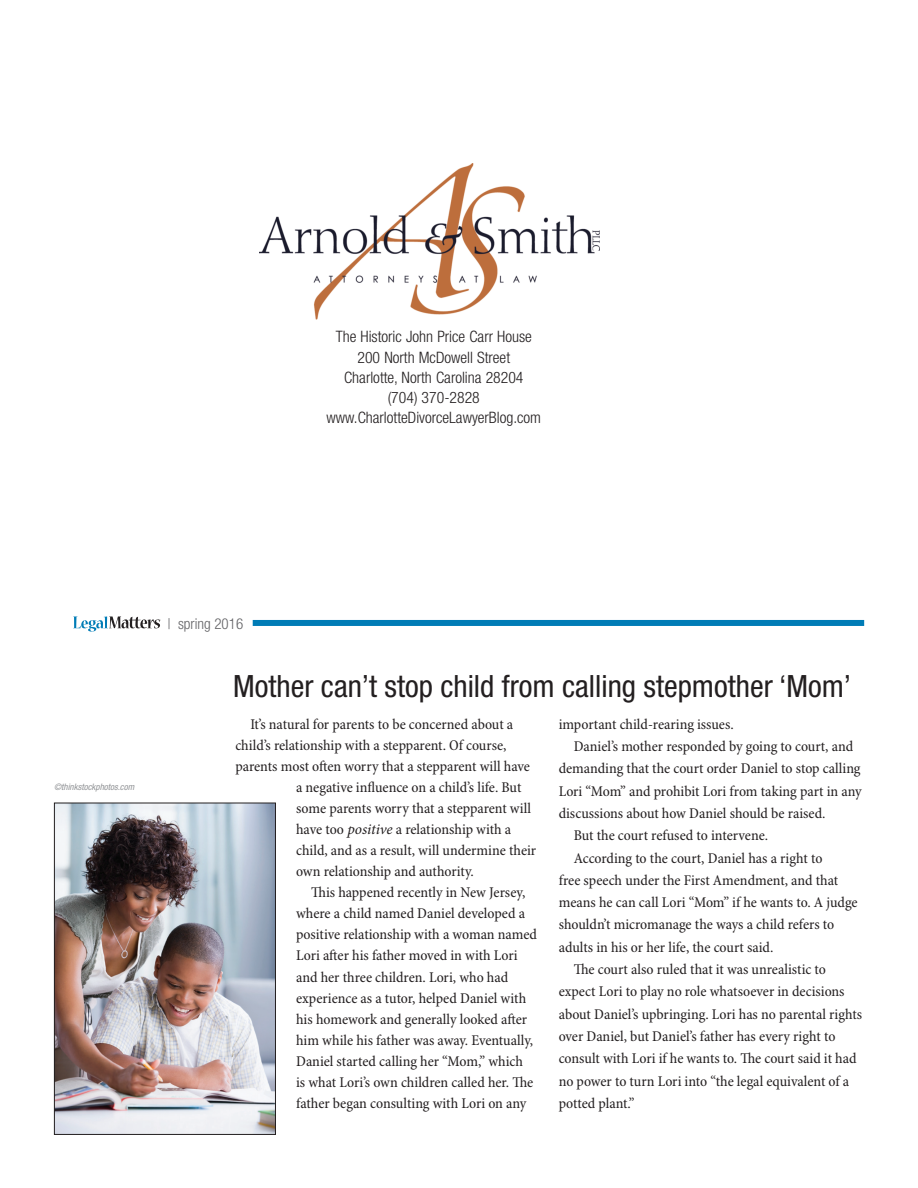
<style>
.page{position:relative;width:918px;height:1188px;background:#fff}
.page>*{position:absolute;margin:0;border:0;box-sizing:border-box;transform-origin:0 0}
.Story_Title_-_small{font:condensed 30.75px "Helvetica Neue";color:#231f20}
.t1{font:300 condensed 16.5px/21.3px "Helvetica Neue";color:#231f20;text-align:center}
.t2{font:300 condensed 15.75px/20.2px "Helvetica Neue";color:#231f20;text-align:center}
.Body_Text{font:condensed 15px/22.4px "Minion Pro";color:#231f20}
.Season_Year_-_Back{font:300 condensed 15px "Helvetica Neue";color:#636366}
.TOC_-_title_BLUE{font:italic condensed 9px "Helvetica Neue";color:#939598}
.s1{font-style:italic;font-stretch:normal}
</style>
<div class="page">
<svg style="left:73px;top:616px;width:88px;height:16px"></svg>
<div style="left:253px;top:620px;width:611px;height:6px;background:#007cb6"></div>
<img style="left:56px;top:805px;width:218px;height:328px">
<div style="left:54px;top:803px;width:222px;height:332px;border:1px solid #231f20"></div>
<img style="left:260px;top:163px;width:339px;height:156px">
<p class="t2" style="left:327px;top:326px;width:216px">The Historic John Price Carr House<br>200 North McDowell Street<br>Charlotte, North Carolina 28204<br>(704) 370-2828 www.CharlotteDivorceLawyerBlog.com</p>
<p class="TOC_-_title_BLUE" style="left:54px;top:781px;width:82px">©thinkstockphotos.com</p>
<p class="Season_Year_-_Back" style="left:168px;top:615px;width:77px">| spring 2016</p>
<p class="Story_Title_-_small" style="left:233px;top:668px;width:620px">Mother can’t stop child from calling stepmother ‘Mom’</p>
<p class="Body_Text" style="left:250px;top:714px;width:264px">It’s natural for parents to be concerned about a</p>
<p class="Body_Text" style="left:235px;top:735px;width:273px">child’s relationship with a stepparent. Of course,</p>
<p class="Body_Text" style="left:235px;top:756px;width:296px">parents most often worry that a stepparent will have</p>
<p class="Body_Text" style="left:296px;top:777px;width:227px">a negative influence on a child’s life. But</p>
<p class="Body_Text" style="left:296px;top:798px;width:236px">some parents worry that a stepparent will</p>
<p class="Body_Text" style="left:296px;top:819px;width:217px">have too <span class="s1">positive</span> a relationship with a</p>
<p class="Body_Text" style="left:296px;top:840px;width:242px">child, and as a result, will undermine their</p>
<p class="Body_Text" style="left:296px;top:861px;width:179px">own relationship and authority.</p>
<p class="Body_Text" style="left:296px;top:883px;width:242px;line-height:21px;text-indent:15px">This happened recently in New Jersey, where a child named Daniel developed a positive relationship with a woman named Lori after his father moved in with Lori and her three children. Lori, who had experience as a tutor, helped Daniel with his homework and generally looked after him while his father was away. Eventually, Daniel started calling her “Mom,” which<br>is what Lori’s own children called her. The father began consulting with Lori on any</p>
<p class="t1" style="left:299px;top:938px;width:227px">The Historic John Price Carr House<br>200 North McDowell Street<br>Charlotte, North Carolina 28204<br>(704) 370-2828 www.CharlotteDivorceLawyerBlog.com</p>
<p class="Body_Text" style="left:559px;top:714px;width:177px">important child-rearing issues.</p>
<p class="Body_Text" style="left:559px;top:736px;width:304px;text-indent:15px">Daniel’s mother responded by going to court, and demanding that the court order Daniel to stop calling Lori “Mom” and prohibit Lori from taking part in any discussions about how Daniel should be raised.</p>
<p class="Body_Text" style="left:574px;top:825px;width:196px">But the court refused to intervene.</p>
<p class="Body_Text" style="left:559px;top:847px;width:300px;text-indent:15px">According to the court, Daniel has a right to<br>free speech under the First Amendment, and that means he can call Lori “Mom” if he wants to. A judge shouldn’t micromanage the ways a child refers to adults in his or her life, the court said.</p>
<p class="Body_Text" style="left:559px;top:959px;width:305px;text-indent:15px">The court also ruled that it was unrealistic to expect Lori to play no role whatsoever in decisions about Daniel’s upbringing. Lori has no parental rights over Daniel, but Daniel’s father has every right to consult with Lori if he wants to. The court said it had no power to turn Lori into “the legal equivalent of a potted plant.”</p>
</div>
